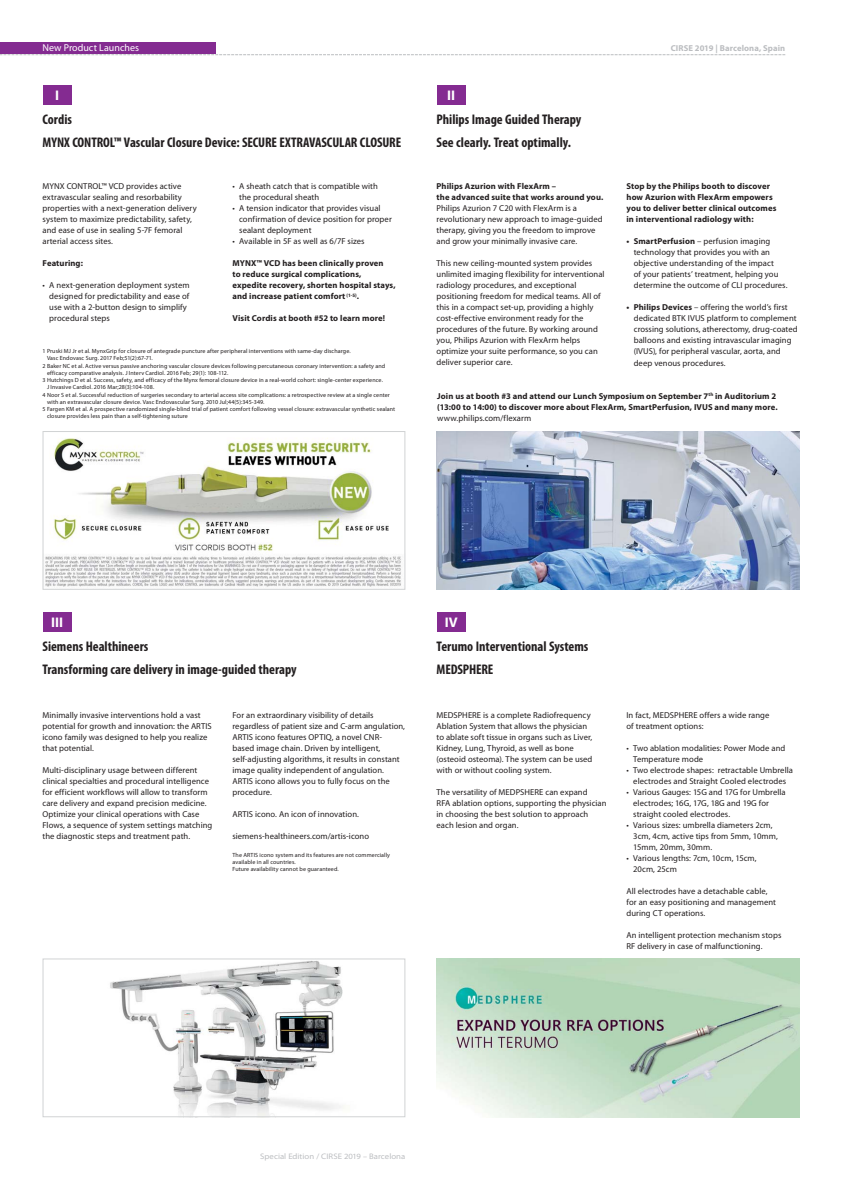
<style>
.page{position:relative;width:842px;height:1191px;background:#fff}
.page>*{position:absolute;margin:0;border:0;box-sizing:border-box;transform-origin:0 0}
.t1{font:700 condensed 14px/22.7px "Myriad Pro";color:#231f20}
.t2{font:700 14px "Myriad Pro";color:#fff}
.t3{font:10px "Myriad Pro";color:#fff}
.t4{font:8.6px/11px "Myriad Pro";letter-spacing:.005em;color:#231f20}
.t5{font:700 8.6px/11px "Myriad Pro";letter-spacing:.01em;color:#231f20}
.t6{font:700 8.6px "Myriad Pro";letter-spacing:.01em;color:#bbbdc0}
.t7{font:semi-expanded 8px "Myriad Pro";letter-spacing:.005em;color:#bbbdc0}
.t8{font:6px/7.2px "Myriad Pro";letter-spacing:.015em;color:#231f20}
.s1{font-weight:700}
</style>
<div class="page">
<div style="left:0;top:43px;width:215px;height:11px;background:#842b91"></div>
<svg style="left:0;top:54px;width:785px;height:1px"></svg>
<div style="left:43px;top:85px;width:28px;height:20px;background:#842b91"></div>
<img style="left:45px;top:438px;width:356px;height:149px">
<div style="left:43px;top:431px;width:362px;height:159px;border:1px solid #d1d3d4"></div>
<div style="left:43px;top:612px;width:28px;height:20px;background:#842b91"></div>
<img style="left:110px;top:960px;width:234px;height:155px">
<div style="left:43px;top:958px;width:362px;height:159px;border:1px solid #d1d3d4"></div>
<div style="left:437px;top:85px;width:28px;height:20px;background:#842b91"></div>
<img style="left:437px;top:431px;width:362px;height:159px">
<div style="left:437px;top:612px;width:28px;height:20px;background:#842b91"></div>
<img style="left:437px;top:958px;width:362px;height:159px">
<p class="t3" style="left:43px;top:44px;width:98px">New Product Launches</p>
<p class="t6" style="left:671px;top:45px;width:116px">CIRSE 2019 | Barcelona, Spain</p>
<h1 class="t2" style="left:55px;top:90px;width:5px">I</h1>
<h1 class="t1" style="left:43px;top:109px;width:31px">Cordis</h1>
<h1 class="t1" style="left:43px;top:132px;width:360px">MYNX CONTROL™ Vascular Closure Device: SECURE EXTRAVASCULAR CLOSURE</h1>
<p class="t4" style="left:43px;top:182px;width:156px">MYNX CONTROL™ VCD provides active extravascular sealing and resorbability properties with a next-generation delivery system to maximize predictability, safety, and ease of use in sealing 5-7F femoral arterial access sites.</p>
<p class="t5" style="left:43px;top:259px;width:42px">Featuring:</p>
<p class="t4" style="left:49px;top:281px;width:142px;text-indent:-7px">• A next-generation deployment system designed for predictability and ease of use with a 2-button design to simplify procedural steps</p>
<p class="t4" style="left:239px;top:182px;width:140px;text-indent:-7px">• A sheath catch that is compatible with the procedural sheath</p>
<p class="t4" style="left:239px;top:204px;width:154px;text-indent:-7px">• A tension indicator that provides visual confirmation of device position for proper sealant deployment</p>
<p class="t4" style="left:232px;top:237px;width:134px">• Available in 5F as well as 6/7F sizes</p>
<p class="t5" style="left:232px;top:259px;width:165px">MYNX™ VCD has been clinically proven<br>to reduce surgical complications, expedite recovery, shorten hospital stays, and increase patient comfort <sup>(1-5)</sup>.</p>
<p class="t5" style="left:232px;top:314px;width:154px">Visit Cordis at booth #52 to learn more!</p>
<p class="t8" style="left:43px;top:348px;width:310px">1 Pruski MJ Jr et al. MynxGrip for closure of antegrade puncture after peripheral interventions with same-day discharge.</p>
<p class="t8" style="left:47px;top:355px;width:107px">Vasc Endovasc Surg. 2017 Feb;51(2):67-71.</p>
<p class="t8" style="left:43px;top:363px;width:344px">2 Baker NC et al. Active versus passive anchoring vascular closure devices following percutaneous coronary intervention: a safety and</p>
<p class="t8" style="left:47px;top:370px;width:183px">efficacy comparative analysis. J Interv Cardiol. 2016 Feb; 29(1): 108-112.</p>
<p class="t8" style="left:43px;top:377px;width:342px">3 Hutchings D et al. Success, safety, and efficacy of the Mynx femoral closure device in a real-world cohort: single-center experience.</p>
<p class="t8" style="left:47px;top:384px;width:109px">J Invasive Cardiol. 2016 Mar;28(3):104-108.</p>
<p class="t8" style="left:43px;top:391px;width:349px">4 Noor S et al. Successful reduction of surgeries secondary to arterial access site complications: a retrospective review at a single center</p>
<p class="t8" style="left:47px;top:399px;width:219px">with an extravascular closure device. Vasc Endovascular Surg. 2010 Jul;44(5):345-349.</p>
<p class="t8" style="left:43px;top:406px;width:354px">5 Fargen KM et al. A prospective randomized single-blind trial of patient comfort following vessel closure: extravascular synthetic sealant</p>
<p class="t8" style="left:47px;top:413px;width:142px">closure provides less pain than a self-tightening suture</p>
<h1 class="t2" style="left:447px;top:90px;width:9px">II</h1>
<h1 class="t1" style="left:437px;top:109px;width:146px">Philips Image Guided Therapy<br>See clearly. Treat optimally.</h1>
<p class="t5" style="left:626px;top:182px;width:151px">Stop by the Philips booth to discover how Azurion with FlexArm empowers you to deliver better clinical outcomes in interventional radiology with:</p>
<p class="t4" style="left:634px;top:237px;width:155px;text-indent:-7px"><span class="s1">• SmartPerfusion</span> – perfusion imaging technology that provides you with an objective understanding of the impact<br>of your patients’ treatment, helping you determine the outcome of CLI procedures.</p>
<p class="t4" style="left:634px;top:303px;width:165px;text-indent:-7px"><span class="s1">• Philips Devices</span> – offering the world’s first dedicated BTK IVUS platform to complement crossing solutions, atherectomy, drug-coated balloons and existing intravascular imaging (IVUS), for peripheral vascular, aorta, and deep venous procedures.</p>
<p class="t5" style="left:437px;top:391px;width:342px">Join us at booth #3 and attend our Lunch Symposium on September 7<sup>th</sup> in Auditorium 2 (13:00 to 14:00) to discover more about FlexArm, SmartPerfusion, IVUS and many more.</p>
<p class="t4" style="left:437px;top:413px;width:95px">www.philips.com/flexarm</p>
<p class="t5" style="left:437px;top:182px;width:168px">Philips Azurion with FlexArm –<br>the advanced suite that works around you.</p>
<p class="t4" style="left:437px;top:204px;width:168px">Philips Azurion 7 C20 with FlexArm is a revolutionary new approach to image-guided therapy, giving you the freedom to improve and grow your minimally invasive care.</p>
<p class="t4" style="left:437px;top:259px;width:169px">This new ceiling-mounted system provides unlimited imaging flexibility for interventional radiology procedures, and exceptional positioning freedom for medical teams. All of this in a compact set-up, providing a highly cost-effective environment ready for the procedures of the future. By working around you, Philips Azurion with FlexArm helps optimize your suite performance, so you can deliver superior care.</p>
<h1 class="t2" style="left:51px;top:617px;width:13px">III</h1>
<h1 class="t2" style="left:445px;top:617px;width:14px">IV</h1>
<h1 class="t1" style="left:43px;top:637px;width:107px">Siemens Healthineers</h1>
<h1 class="t1" style="left:437px;top:637px;width:153px">Terumo Interventional Systems</h1>
<h1 class="t1" style="left:43px;top:659px;width:256px">Transforming care delivery in image-guided therapy</h1>
<h1 class="t1" style="left:437px;top:659px;width:58px">MEDSPHERE</h1>
<p class="t4" style="left:43px;top:710px;width:171px">Minimally invasive interventions hold a vast potential for growth and innovation: the ARTIS icono family was designed to help you realize that potential.</p>
<p class="t4" style="left:43px;top:765px;width:171px">Multi-disciplinary usage between different clinical specialties and procedural intelligence for efficient workflows will allow to transform care delivery and expand precision medicine.<br>Optimize your clinical operations with Case Flows, a sequence of system settings matching the diagnostic steps and treatment path.</p>
<p class="t4" style="left:232px;top:710px;width:174px">For an extraordinary visibility of details regardless of patient size and C-arm angulation, ARTIS icono features OPTIQ, a novel CNR&shy;based image chain. Driven by intelligent, self-adjusting algorithms, it results in constant image quality independent of angulation.<br>ARTIS icono allows you to fully focus on the procedure.</p>
<p class="t4" style="left:232px;top:809px;width:128px">ARTIS icono. An icon of innovation.</p>
<p class="t4" style="left:232px;top:831px;width:138px">siemens-healthineers.com/artis-icono</p>
<p class="t8" style="left:232px;top:852px;width:159px">The ARTIS icono system and its features are not commercially available in all countries.<br>Future availability cannot be guaranteed.</p>
<p class="t4" style="left:437px;top:710px;width:157px">MEDSPHERE is a complete Radiofrequency Ablation System that allows the physician to ablate soft tissue in organs such as Liver, Kidney, Lung, Thyroid, as well as bone (osteoid osteoma). The system can be used with or without cooling system.</p>
<p class="t4" style="left:437px;top:787px;width:171px">The versatility of MEDPSHERE can expand<br>RFA ablation options, supporting the physician in choosing the best solution to approach each lesion and organ.</p>
<p class="t4" style="left:626px;top:710px;width:144px">In fact, MEDSPHERE offers a wide range of treatment options:</p>
<p class="t4" style="left:633px;top:743px;width:154px;text-indent:-7px">• Two ablation modalities: Power Mode and<br>Temperature mode</p>
<p class="t4" style="left:626px;top:765px;width:168px;text-align:center">• Two electrode shapes: retractable Umbrella electrodes and Straight Cooled electrodes</p>
<p class="t4" style="left:633px;top:787px;width:154px;text-indent:-7px">• Various Gauges: 15G and 17G for Umbrella electrodes; 16G, 17G, 18G and 19G for straight cooled electrodes.</p>
<p class="t4" style="left:633px;top:820px;width:146px;text-indent:-7px">• Various sizes: umbrella diameters 2cm,<br>3cm, 4cm, active tips from 5mm, 10mm,<br>15mm, 20mm, 30mm.</p>
<p class="t4" style="left:633px;top:853px;width:125px;text-indent:-7px">• Various lengths: 7cm, 10cm, 15cm,<br>20cm, 25cm</p>
<p class="t4" style="left:626px;top:886px;width:151px">All electrodes have a detachable cable, for an easy positioning and management during CT operations.</p>
<p class="t4" style="left:626px;top:930px;width:156px">An intelligent protection mechanism stops<br>RF delivery in case of malfunctioning.</p>
<p class="t7" style="left:260px;top:1153px;width:147px">Special Edition / CIRSE 2019 – Barcelona</p>
</div>
